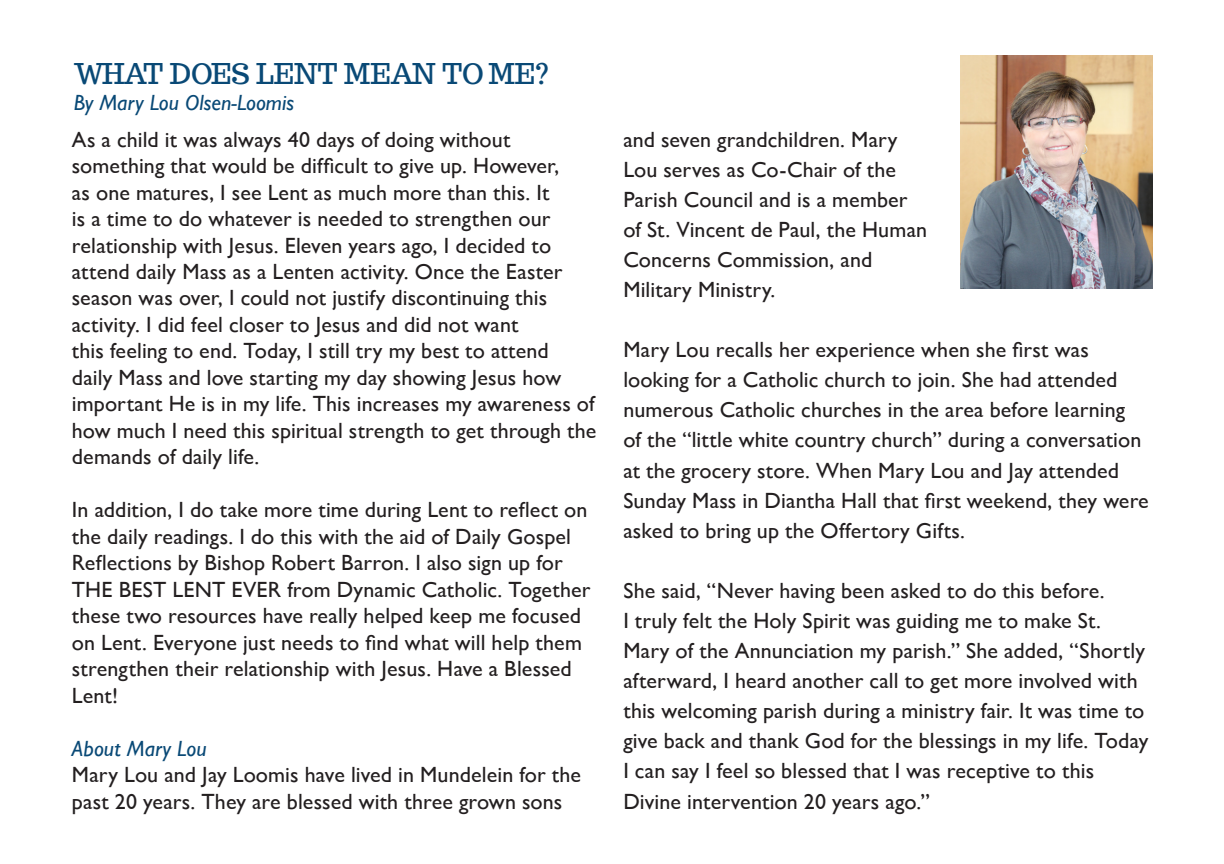
<style>
.page{position:relative;width:1224px;height:864px;background:#fff}
.page>*{position:absolute;margin:0;border:0;box-sizing:border-box;transform-origin:0 0}
.t1{font:28px "Trocchi";color:#094976}
.t2{font:22px/26.4px "Gill Sans";letter-spacing:.005em;color:#231f20}
.t3{font:italic 22px "Gill Sans";color:#094976}
</style>
<div class="page">
<img style="left:960px;top:55px;width:193px;height:234px">
<p class="t1" style="left:74px;top:55px;width:477px">WHAT DOES LENT MEAN TO ME?</p>
<p class="t3" style="left:74px;top:90px;width:222px">By Mary Lou Olsen-Loomis</p>
<p class="t2" style="left:72px;top:126px;width:526px">As a child it was always 40 days of doing without something that would be difficult to give up. However,<br>as one matures, I see Lent as much more than this. It<br>is a time to do whatever is needed to strengthen our relationship with Jesus. Eleven years ago, I decided to attend daily Mass as a Lenten activity. Once the Easter season was over, I could not justify discontinuing this activity. I did feel closer to Jesus and did not want<br>this feeling to end. Today, I still try my best to attend<br>daily Mass and love starting my day showing Jesus how important He is in my life. This increases my awareness of how much I need this spiritual strength to get through the demands of daily life.</p>
<p class="t2" style="left:72px;top:496px;width:520px">In addition, I do take more time during Lent to reflect on the daily readings. I do this with the aid of Daily Gospel Reflections by Bishop Robert Barron. I also sign up for THE BEST LENT EVER from Dynamic Catholic. Together these two resources have really helped keep me focused on Lent. Everyone just needs to find what will help them strengthen their relationship with Jesus. Have a Blessed Lent!</p>
<p class="t3" style="left:72px;top:736px;width:136px">About Mary Lou</p>
<p class="t2" style="left:72px;top:761px;width:511px">Mary Lou and Jay Loomis have lived in Mundelein for the past 20 years. They are blessed with three grown sons</p>
<p class="t2" style="left:623px;top:124px;width:305px;line-height:30px">and seven grandchildren. Mary<br>Lou serves as Co-Chair of the<br>Parish Council and is a member of St. Vincent de Paul, the Human<br>Concerns Commission, and</p>
<p class="t2" style="left:623px;top:276px;width:154px">Military Ministry.</p>
<p class="t2" style="left:623px;top:335px;width:527px;line-height:30px">Mary Lou recalls her experience when she first was looking for a Catholic church to join. She had attended numerous Catholic churches in the area before learning<br>of the “little white country church” during a conversation at the grocery store. When Mary Lou and Jay attended Sunday Mass in Diantha Hall that first weekend, they were asked to bring up the Offertory Gifts.</p>
<p class="t2" style="left:623px;top:575px;width:527px;line-height:30px">She said, “Never having been asked to do this before.<br>I truly felt the Holy Spirit was guiding me to make St.<br>Mary of the Annunciation my parish.” She added, “Shortly afterward, I heard another call to get more involved with this welcoming parish during a ministry fair. It was time to give back and thank God for the blessings in my life. Today I can say I feel so blessed that I was receptive to this Divine intervention 20 years ago.”</p>
</div>
